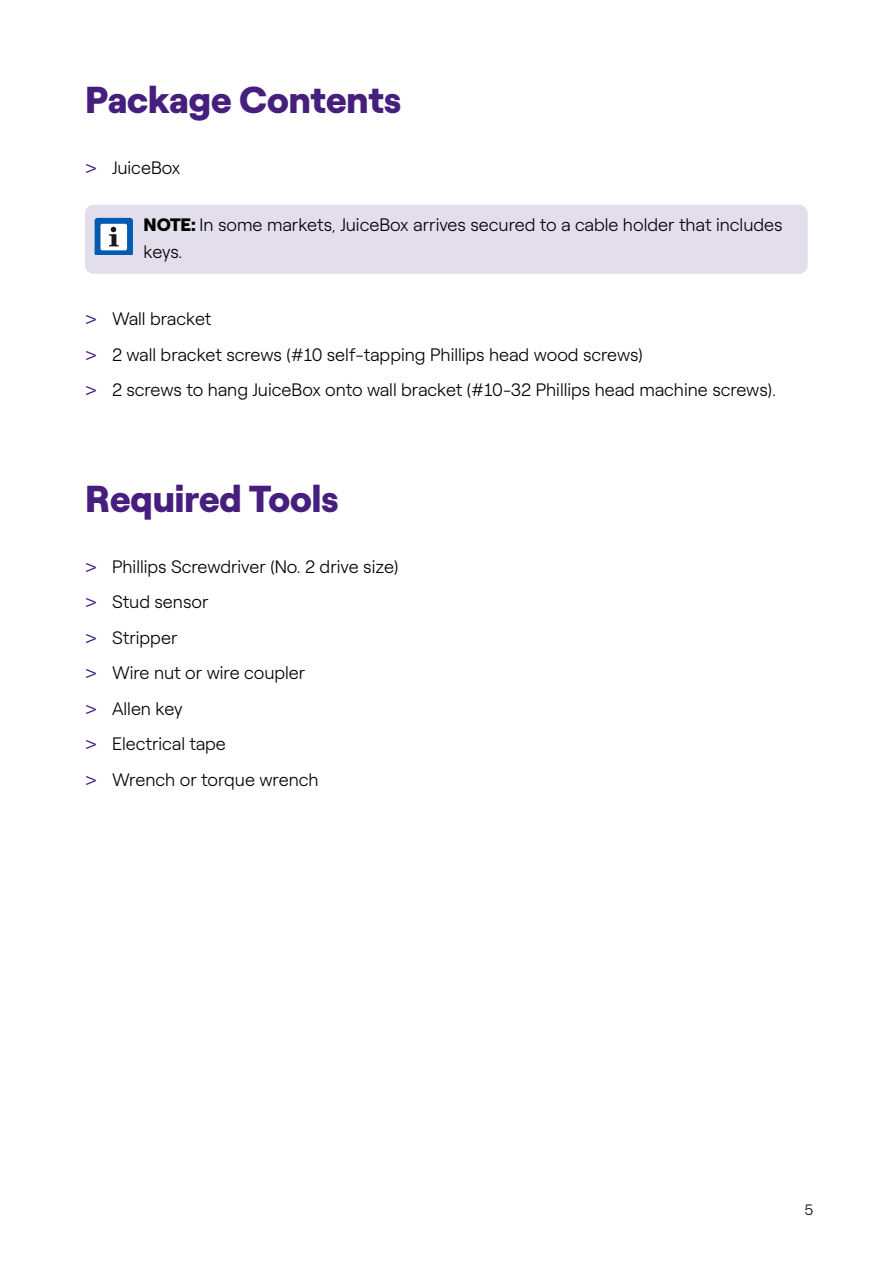
<style>
.page{position:relative;width:893px;height:1263px;background:#fff}
.page>*{position:absolute;margin:0;border:0;box-sizing:border-box;transform-origin:0 0}
.t1{font:900 37.5px "Roobert ENEL";color:#461e7d}
.t2{font:300 18px/35.5px "Roobert ENEL";color:#000}
.t3{font:300 15px "Roobert ENEL";color:#000}
.s1{font-family:"Avenir";font-weight:500;color:#461e7d}
.s2{font-weight:900}
</style>
<div class="page">
<div style="left:85px;top:205px;width:723px;height:69px;background:#e2deeb;border-radius:9px"></div>
<svg style="left:95px;top:218px;width:38px;height:37px"></svg>
<h1 class="t1" style="left:85px;top:70px;width:318px">Package Contents</h1>
<p class="t2" style="left:85px;top:149px;width:97px"><span class="s1">&gt;</span> JuiceBox</p>
<p class="t2" style="left:144px;top:210px;width:640px;line-height:27px"><span class="s2">NOTE:</span> In some markets, JuiceBox arrives secured to a cable holder that includes keys.</p>
<p class="t2" style="left:85px;top:300px;width:692px"><span class="s1">&gt;</span> Wall bracket<br><span class="s1">&gt;</span> 2 wall bracket screws (#10 self-tapping Phillips head wood screws)<br><span class="s1">&gt;</span> 2 screws to hang JuiceBox onto wall bracket (#10-32 Phillips head machine screws).</p>
<h1 class="t1" style="left:85px;top:469px;width:255px">Required Tools</h1>
<p class="t2" style="left:85px;top:547px;width:315px"><span class="s1">&gt;</span> Phillips Screwdriver (No. 2 drive size) <span class="s1">&gt;</span> Stud sensor<br><span class="s1">&gt;</span> Stripper<br><span class="s1">&gt;</span> Wire nut or wire coupler<br><span class="s1">&gt;</span> Allen key<br><span class="s1">&gt;</span> Electrical tape<br><span class="s1">&gt;</span> Wrench or torque wrench</p>
<p class="t3" style="left:804px;top:1199px;width:10px">5</p>
</div>
